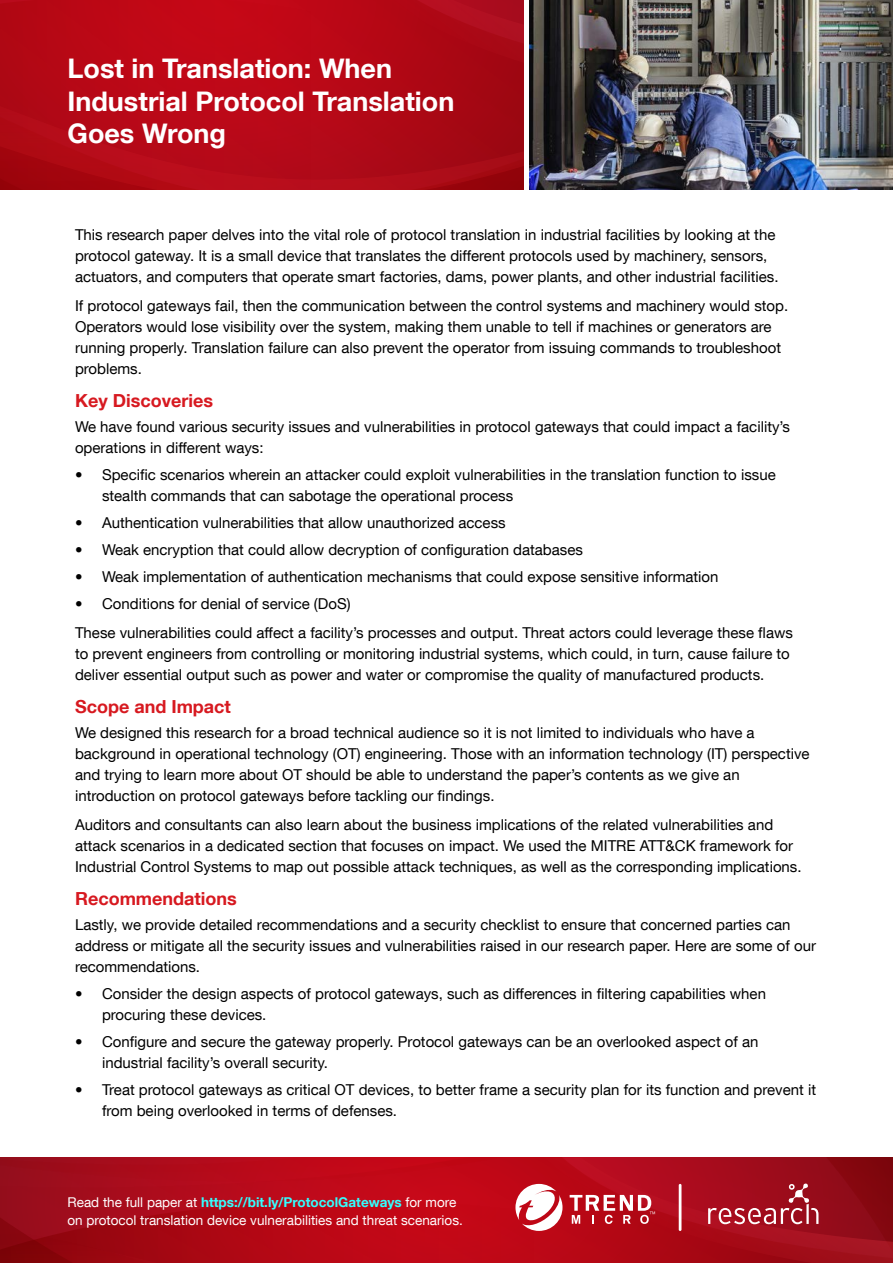
<style>
.page{position:relative;width:893px;height:1263px;background:#fff}
.page>*{position:absolute;margin:0;border:0;box-sizing:border-box;transform-origin:0 0}
.t1{font:700 27px/32.4px "Helvetica Neue LT Com";color:#fff}
.t2{font:700 18px "Helvetica Neue LT Com";color:#d71920}
.t3{font:15px/21px "Helvetica Neue LT Com";color:#000}
.t4{font:13.5px/18px "Helvetica Neue LT Com";color:#fff}
.s1{font-weight:700;color:#3ff}
</style>
<div class="page">
<img style="left:529px;top:0;width:364px;height:189px">
<svg style="left:0;top:1158px;width:893px;height:105px;background:#af111f"></svg>
<svg style="left:0;top:0;width:524px;height:189px;background:#b30816"></svg>
<h1 class="t1" style="left:68px;top:52px;width:388px">Lost in Translation: When<br>Industrial Protocol Translation<br>Goes Wrong</h1>
<p class="t3" style="left:75px;top:224px;width:705px">This research paper delves into the vital role of protocol translation in industrial facilities by looking at the protocol gateway. It is a small device that translates the different protocols used by machinery, sensors, actuators, and computers that operate smart factories, dams, power plants, and other industrial facilities.</p>
<p class="t3" style="left:75px;top:295px;width:715px">If protocol gateways fail, then the communication between the control systems and machinery would stop.<br>Operators would lose visibility over the system, making them unable to tell if machines or generators are running properly. Translation failure can also prevent the operator from issuing commands to troubleshoot problems.</p>
<p class="t2" style="left:75px;top:389px;width:139px">Key Discoveries</p>
<p class="t3" style="left:75px;top:416px;width:717px">We have found various security issues and vulnerabilities in protocol gateways that could impact a facility’s operations in different ways:</p>
<p class="t3" style="left:102px;top:464px;width:675px;text-indent:-27px">• Specific scenarios wherein an attacker could exploit vulnerabilities in the translation function to issue stealth commands that can sabotage the operational process</p>
<p class="t3" style="left:75px;top:512px;width:432px">• Authentication vulnerabilities that allow unauthorized access</p>
<p class="t3" style="left:75px;top:539px;width:509px">• Weak encryption that could allow decryption of configuration databases</p>
<p class="t3" style="left:75px;top:566px;width:645px">• Weak implementation of authentication mechanisms that could expose sensitive information</p>
<p class="t3" style="left:75px;top:589px;width:719px;line-height:28.5px">• Conditions for denial of service (DoS)<br>These vulnerabilities could affect a facility’s processes and output. Threat actors could leverage these flaws</p>
<p class="t3" style="left:75px;top:643px;width:716px">to prevent engineers from controlling or monitoring industrial systems, which could, in turn, cause failure to deliver essential output such as power and water or compromise the quality of manufactured products.</p>
<p class="t2" style="left:75px;top:695px;width:157px">Scope and Impact</p>
<p class="t3" style="left:75px;top:722px;width:736px">We designed this research for a broad technical audience so it is not limited to individuals who have a background in operational technology (OT) engineering. Those with an information technology (IT) perspective and trying to learn more about OT should be able to understand the paper’s contents as we give an introduction on protocol gateways before tackling our findings.</p>
<p class="t3" style="left:75px;top:814px;width:728px">Auditors and consultants can also learn about the business implications of the related vulnerabilities and attack scenarios in a dedicated section that focuses on impact. We used the MITRE ATT&amp;CK framework for<br>Industrial Control Systems to map out possible attack techniques, as well as the corresponding implications.</p>
<p class="t2" style="left:75px;top:887px;width:163px">Recommendations</p>
<p class="t3" style="left:75px;top:914px;width:742px">Lastly, we provide detailed recommendations and a security checklist to ensure that concerned parties can address or mitigate all the security issues and vulnerabilities raised in our research paper. Here are some of our recommendations.</p>
<p class="t3" style="left:102px;top:983px;width:665px;text-indent:-27px">• Consider the design aspects of protocol gateways, such as differences in filtering capabilities when procuring these devices.</p>
<p class="t3" style="left:102px;top:1031px;width:658px;text-indent:-27px">• Configure and secure the gateway properly. Protocol gateways can be an overlooked aspect of an industrial facility’s overall security.</p>
<p class="t3" style="left:102px;top:1079px;width:715px;text-indent:-27px">• Treat protocol gateways as critical OT devices, to better frame a security plan for its function and prevent it from being overlooked in terms of defenses.</p>
<p class="t4" style="left:68px;top:1193px;width:397px">Read the full paper at <span class="s1">https://bit.ly/ProtocolGateways</span> for more on protocol translation device vulnerabilities and threat scenarios.</p>
</div>
